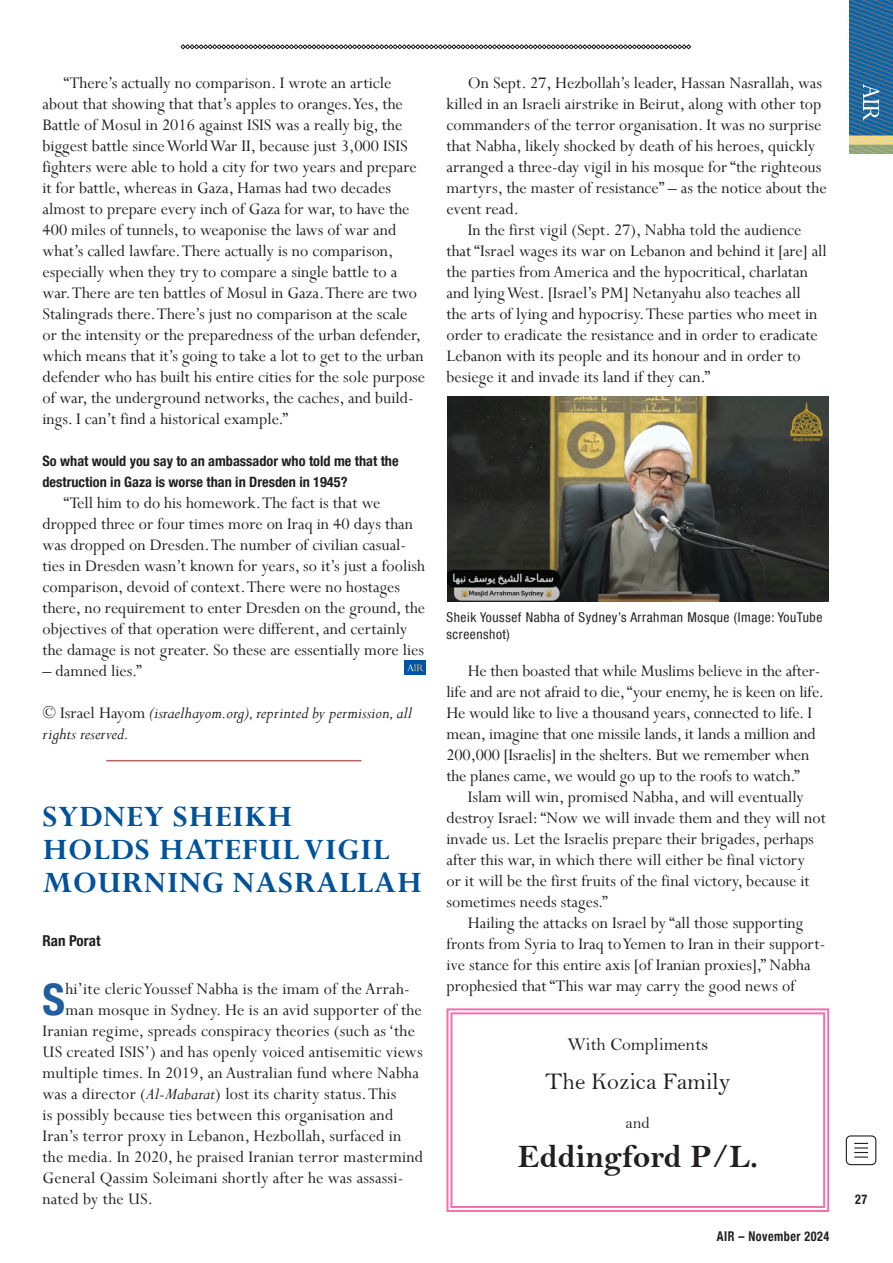
<style>
.page{position:relative;width:893px;height:1263px;background:#fff}
.page>*{position:absolute;margin:0;border:0;box-sizing:border-box;transform-origin:0 0}
.Drop_Cap{font:700 condensed 43.5px "Helvetica Neue";color:#205da1}
.Short_Story_-_Title_heading{font:700 33px/33px "Perpetua";letter-spacing:.02em;color:#015299}
.t1{font:33px "Bell MT Bold";color:#231f20}
.t2{font:24px "Bell";color:#231f20}
.Copy_General{font:18px/21px "Perpetua";color:#231f20}
.Drop_Cap-2{font:18px "Perpetua";letter-spacing:.01em;color:#231f20}
.Attribution{font:italic 18px/21px "Perpetua";color:#231f20}
.t3{font:18px "Bell";color:#231f20}
.t4{font:16.5px "Bell";color:#231f20}
.Author{font:700 condensed 15px "Helvetica Neue LT Com";color:#231f20}
.Interview_question{font:700 condensed 14.25px/21px "Helvetica Neue LT Com";color:#231f20}
.t5{font:condensed 13.5px/16.5px "Helvetica Neue LT Com";letter-spacing:.04em;color:#231f20}
.t6{font:700 condensed 13.5px "Helvetica Neue";letter-spacing:.04em;color:#231f20;scale:.9 1}
.s1{font-style:normal}
.s2{font-style:italic}
</style>
<div class="page">
<svg style="left:180px;top:44px;width:511px;height:5px"></svg>
<div style="left:846px;top:1135px;width:30px;height:30px;border:1px solid #231f20;border-radius:4px"></div>
<svg style="left:854px;top:1143px;width:14px;height:14px"></svg>
<img style="left:404px;top:660px;width:21px;height:15px">
<svg style="left:850px;top:0;width:43px;height:153px"></svg>
<svg style="left:446px;top:1008px;width:384px;height:204px"></svg>
<div style="left:450px;top:1012px;width:375px;height:196px;border:2px solid #f171ab"></div>
<hr style="left:106px;top:760px;width:255px;height:1px;background:#b96264">
<img style="left:447px;top:396px;width:381px;height:205px">
<p class="Copy_General" style="left:43px;top:72px;width:384px;text-indent:21px">“There’s actually no comparison. I wrote an article about that showing that that’s apples to oranges. Yes, the Battle of Mosul in 2016 against ISIS was a really big, the biggest battle since World War II, because just 3,000 ISIS fighters were able to hold a city for two years and prepare it for battle, whereas in Gaza, Hamas had two decades almost to prepare every inch of Gaza for war, to have the 400 miles of tunnels, to weaponise the laws of war and what’s called lawfare. There actually is no comparison, especially when they try to compare a single battle to a war. There are ten battles of Mosul in Gaza. There are two Stalingrads there. There’s just no comparison at the scale or the intensity or the preparedness of the urban defender, which means that it’s going to take a lot to get to the urban defender who has built his entire cities for the sole purpose of war, the underground networks, the caches, and build&shy;ings. I can’t find a historical example.”</p>
<p class="Interview_question" style="left:43px;top:450px;width:358px">So what would you say to an ambassador who told me that the destruction in Gaza is worse than in Dresden in 1945?</p>
<p class="Copy_General" style="left:43px;top:492px;width:384px;text-indent:21px">“Tell him to do his homework. The fact is that we dropped three or four times more on Iraq in 40 days than was dropped on Dresden. The number of civilian casual&shy;ties in Dresden wasn’t known for years, so it’s just a foolish comparison, devoid of context. There were no hostages there, no requirement to enter Dresden on the ground, the objectives of that operation were different, and certainly the damage is not greater. So these are essentially more lies</p>
<p class="Copy_General" style="left:43px;top:660px;width:101px">– damned lies.”</p>
<p class="Attribution" style="left:43px;top:702px;width:371px">© <span class="s1">Israel Hayom</span> (israelhayom.org), reprinted by permission, all rights reserved.</p>
<p class="Short_Story_-_Title_heading" style="left:43px;top:799px;width:381px">SYDNEY SHEIKH<br>HOLDS HATEFUL VIGIL<br>MOURNING NASRALLAH</p>
<p class="Author" style="left:43px;top:931px;width:59px">Ran Porat</p>
<p class="Drop_Cap" style="left:43px;top:963px;width:24px">S</p>
<p class="Drop_Cap-2" style="left:66px;top:977px;width:346px">hi’ite cleric Youssef Nabha is the imam of the Arrah-</p>
<p class="Drop_Cap-2" style="left:66px;top:998px;width:358px">man mosque in Sydney. He is an avid supporter of the</p>
<p class="Drop_Cap-2" style="left:43px;top:1019px;width:374px">Iranian regime, spreads conspiracy theories (such as ‘the</p>
<p class="Drop_Cap-2" style="left:43px;top:1040px;width:382px">US created ISIS’) and has openly voiced antisemitic views</p>
<p class="Drop_Cap-2" style="left:43px;top:1061px;width:378px">multiple times. In 2019, an Australian fund where Nabha</p>
<p class="Drop_Cap-2" style="left:43px;top:1082px;width:355px">was a director (<span class="s2">Al-Mabarat</span>) lost its charity status. This</p>
<p class="Drop_Cap-2" style="left:43px;top:1103px;width:352px">is possibly because ties between this organisation and</p>
<p class="Drop_Cap-2" style="left:43px;top:1124px;width:360px">Iran’s terror proxy in Lebanon, Hezbollah, surfaced in</p>
<p class="Drop_Cap-2" style="left:43px;top:1145px;width:382px">the media. In 2020, he praised Iranian terror mastermind</p>
<p class="Drop_Cap-2" style="left:43px;top:1166px;width:362px">General Qassim Soleimani shortly after he was assassi-</p>
<p class="Drop_Cap-2" style="left:43px;top:1187px;width:112px">nated by the US.</p>
<p class="Copy_General" style="left:446px;top:72px;width:382px;text-indent:21px">On Sept. 27, Hezbollah’s leader, Hassan Nasrallah, was killed in an Israeli airstrike in Beirut, along with other top commanders of the terror organisation. It was no surprise that Nabha, likely shocked by death of his heroes, quickly arranged a three-day vigil in his mosque for “the righteous martyrs, the master of resistance” – as the notice about the event read.</p>
<p class="Copy_General" style="left:446px;top:219px;width:382px;text-indent:21px">In the first vigil (Sept. 27), Nabha told the audience that “Israel wages its war on Lebanon and behind it [are] all the parties from America and the hypocritical, charlatan and lying West. [Israel’s PM] Netanyahu also teaches all<br>the arts of lying and hypocrisy. These parties who meet in order to eradicate the resistance and in order to eradicate Lebanon with its people and its honour and in order to besiege it and invade its land if they can.”</p>
<p class="t5" style="left:446px;top:609px;width:377px">Sheik Youssef Nabha of Sydney’s Arrahman Mosque (Image: YouTube screenshot)</p>
<p class="Copy_General" style="left:446px;top:660px;width:379px;text-indent:21px">He then boasted that while Muslims believe in the after&shy;life and are not afraid to die, “your enemy, he is keen on life.<br>He would like to live a thousand years, connected to life. I mean, imagine that one missile lands, it lands a million and 200,000 [Israelis] in the shelters. But we remember when the planes came, we would go up to the roofs to watch.”</p>
<p class="Copy_General" style="left:446px;top:786px;width:381px;text-indent:21px">Islam will win, promised Nabha, and will eventually destroy Israel: “Now we will invade them and they will not invade us. Let the Israelis prepare their brigades, perhaps after this war, in which there will either be final victory<br>or it will be the first fruits of the final victory, because it sometimes needs stages.”</p>
<p class="Copy_General" style="left:446px;top:912px;width:380px;text-indent:21px">Hailing the attacks on Israel by “all those supporting fronts from Syria to Iraq to Yemen to Iran in their support&shy;ive stance for this entire axis [of Iranian proxies],” Nabha prophesied that “This war may carry the good news of</p>
<p class="t3" style="left:567px;top:1033px;width:143px">With Compliments</p>
<p class="t2" style="left:545px;top:1067px;width:187px">The Kozica Family</p>
<p class="t4" style="left:626px;top:1112px;width:26px">and</p>
<p class="t1" style="left:518px;top:1137px;width:242px">Eddingford P/L.</p>
<p class="t6" style="left:717px;top:1225px;width:126px">AIR – November 2024</p>
<p class="t6" style="left:855px;top:1188px;width:15px">27</p>
</div>
